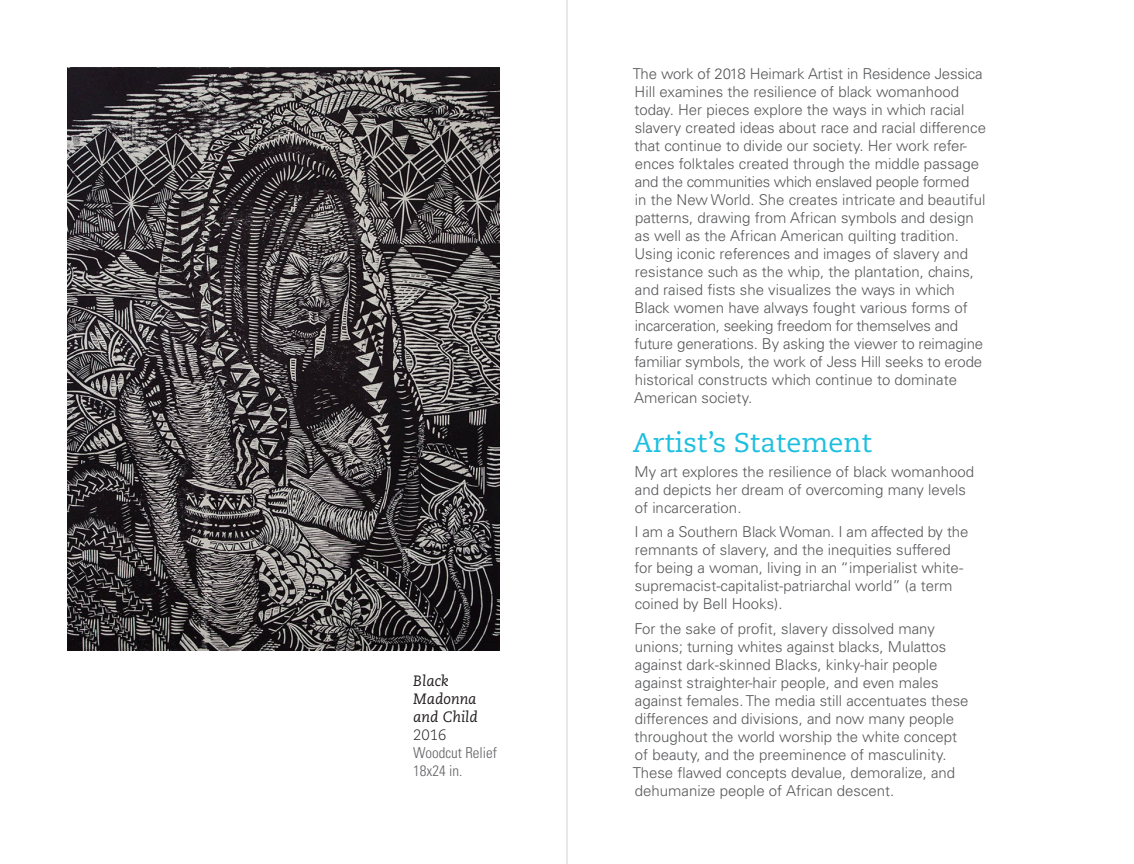
<style>
.page{position:relative;width:1134px;height:864px;background:#fff}
.page>*{position:absolute;margin:0;border:0;box-sizing:border-box;transform-origin:0 0}
.Subtitle_Large{font:27px "Caecilia";color:#1cbfdf}
.Body_Text{font:300 15px/18px "Univers";color:#57585a}
.Label_Body{font:300 condensed 15px "Univers";color:#636366}
.Label_Title{font:italic 15px/18px "Caecilia";color:#231f20}
.Label_Date{font:300 15px "Caecilia";color:#231f20}
</style>
<div class="page">
<hr style="left:567px;top:0;width:1px;height:864px;background:#d1d2d4">
<img style="left:68px;top:68px;width:432px;height:583px">
<p class="Label_Title" style="left:413px;top:672px;width:66px">Black<br>Madonna and Child</p>
<p class="Label_Date" style="left:413px;top:726px;width:35px">2016</p>
<p class="Label_Body" style="left:413px;top:744px;width:85px">Woodcut Relief</p>
<p class="Label_Body" style="left:413px;top:762px;width:51px">18x24 in.</p>
<p class="Body_Text" style="left:633px;top:65px;width:355px">The work of 2018 Heimark Artist in Residence Jessica Hill examines the resilience of black womanhood today. Her pieces explore the ways in which racial slavery created ideas about race and racial difference that continue to divide our society. Her work refer&shy;ences folktales created through the middle passage and the communities which enslaved people formed<br>in the New World. She creates intricate and beautiful patterns, drawing from African symbols and design as well as the African American quilting tradition.<br>Using iconic references and images of slavery and resistance such as the whip, the plantation, chains, and raised fists she visualizes the ways in which Black women have always fought various forms of incarceration, seeking freedom for themselves and future generations. By asking the viewer to reimagine familiar symbols, the work of Jess Hill seeks to erode historical constructs which continue to dominate American society.</p>
<p class="Subtitle_Large" style="left:633px;top:427px;width:241px">Artist’s Statement</p>
<p class="Body_Text" style="left:635px;top:462px;width:341px">My art explores the resilience of black womanhood and depicts her dream of overcoming many levels of incarceration.</p>
<p class="Body_Text" style="left:634px;top:523px;width:335px">I am a Southern Black Woman. I am affected by the remnants of slavery, and the inequities suffered for being a woman, living in an “imperialist white&shy;supremacist-capitalist-patriarchal world” (a term coined by Bell Hooks).</p>
<p class="Body_Text" style="left:633px;top:620px;width:337px">For the sake of profit, slavery dissolved many unions; turning whites against blacks, Mulattos against dark-skinned Blacks, kinky-hair people against straighter-hair people, and even males against females. The media still accentuates these differences and divisions, and now many people throughout the world worship the white concept of beauty, and the preeminence of masculinity.<br>These flawed concepts devalue, demoralize, and dehumanize people of African descent.</p>
</div>
